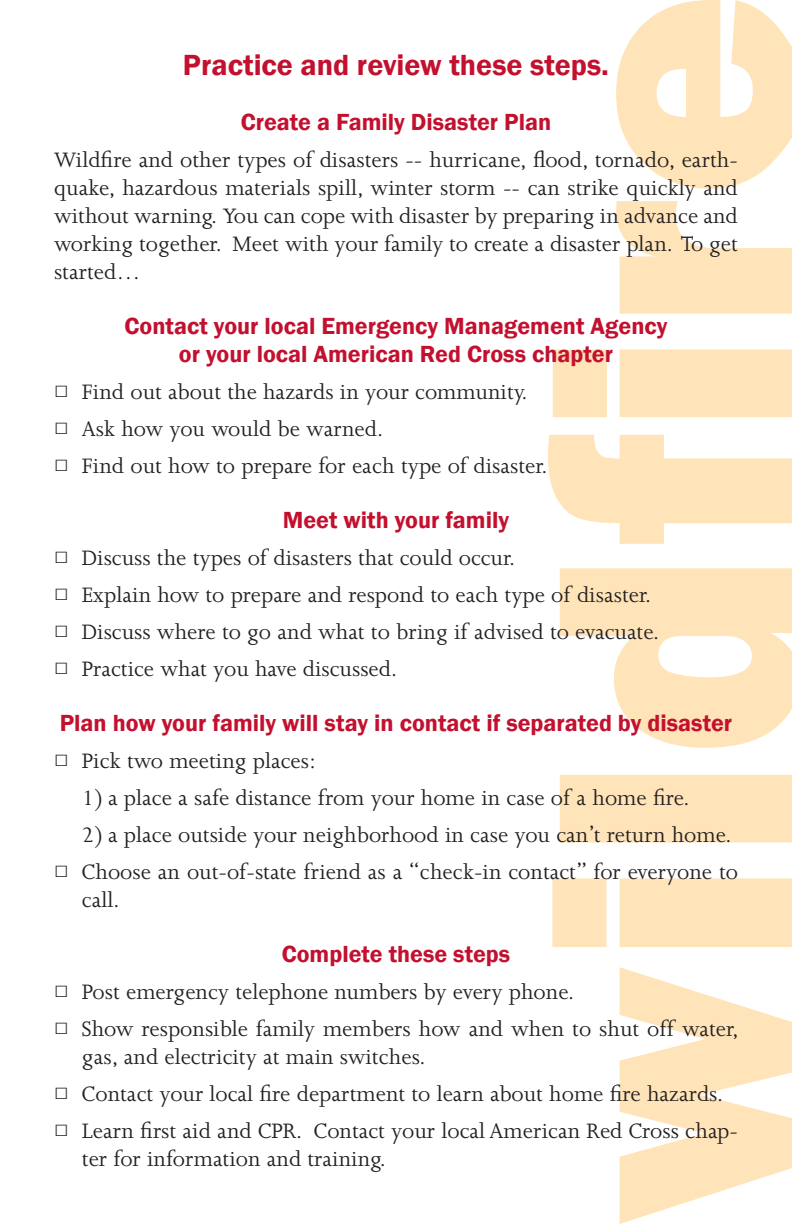
<style>
.page{position:relative;width:792px;height:1224px;background:#fff}
.page>*{position:absolute;margin:0;border:0;box-sizing:border-box;transform-origin:0 0}
.Header_1{font:600 30px "Franklin Gothic";color:#c3102f}
.Body_Copy{font:24px/28px "Joanna MT Std";color:#231f20}
.Header_2{font:600 24px/28px "Franklin Gothic";color:#c3102f;text-align:center}
.s1{font-family:"Franklin Gothic"}
</style>
<div class="page">
<svg style="left:548px;top:0;width:244px;height:1224px;fill:#fee4b8"></svg>
<p class="Header_1" style="left:183px;top:47px;width:428px">Practice and review these steps.</p>
<p class="Header_2" style="left:241px;top:108px;width:312px">Create a Family Disaster Plan</p>
<p class="Body_Copy" style="left:54px;top:146px;width:686px;text-align:justify">Wildfire and other types of disasters -- hurricane, flood, tornado, earth&shy;quake, hazardous materials spill, winter storm -- can strike quickly and without warning. You can cope with disaster by preparing in advance and working together. Meet with your family to create a disaster plan. To get started…</p>
<p class="Header_2" style="left:124px;top:312px;width:545px">Contact your local Emergency Management Agency or your local American Red Cross chapter</p>
<p class="Body_Copy" style="left:54px;top:378px;width:475px"><span class="s1">□</span> Find out about the hazards in your community.</p>
<p class="Body_Copy" style="left:54px;top:415px;width:331px"><span class="s1">□</span> Ask how you would be warned.</p>
<p class="Body_Copy" style="left:54px;top:452px;width:495px"><span class="s1">□</span> Find out how to prepare for each type of disaster.</p>
<p class="Header_2" style="left:283px;top:506px;width:228px">Meet with your family</p>
<p class="Body_Copy" style="left:54px;top:544px;width:463px"><span class="s1">□</span> Discuss the types of disasters that could occur.</p>
<p class="Body_Copy" style="left:54px;top:581px;width:599px"><span class="s1">□</span> Explain how to prepare and respond to each type of disaster.</p>
<p class="Body_Copy" style="left:54px;top:618px;width:607px"><span class="s1">□</span> Discuss where to go and what to bring if advised to evacuate.</p>
<p class="Body_Copy" style="left:54px;top:655px;width:345px"><span class="s1">□</span> Practice what you have discussed.</p>
<p class="Header_2" style="left:60px;top:709px;width:674px">Plan how your family will stay in contact if separated by disaster</p>
<p class="Body_Copy" style="left:54px;top:747px;width:264px"><span class="s1">□</span> Pick two meeting places:</p>
<p class="Body_Copy" style="left:82px;top:784px;width:609px">1) a place a safe distance from your home in case of a home fire.</p>
<p class="Body_Copy" style="left:82px;top:821px;width:651px">2) a place outside your neighborhood in case you can’t return home.</p>
<p class="Body_Copy" style="left:82px;top:858px;width:658px;text-indent:-28px"><span class="s1">□</span> Choose an out-of-state friend as a “check-in contact” for everyone to call.</p>
<p class="Header_2" style="left:282px;top:940px;width:230px">Complete these steps</p>
<p class="Body_Copy" style="left:54px;top:978px;width:522px"><span class="s1">□</span> Post emergency telephone numbers by every phone.</p>
<p class="Body_Copy" style="left:82px;top:1015px;width:658px;text-indent:-28px"><span class="s1">□</span> Show responsible family members how and when to shut off water, gas, and electricity at main switches.</p>
<p class="Body_Copy" style="left:54px;top:1080px;width:671px"><span class="s1">□</span> Contact your local fire department to learn about home fire hazards.</p>
<p class="Body_Copy" style="left:82px;top:1117px;width:658px;text-indent:-28px"><span class="s1">□</span> Learn first aid and CPR. Contact your local American Red Cross chap&shy;ter for information and training.</p>
</div>
